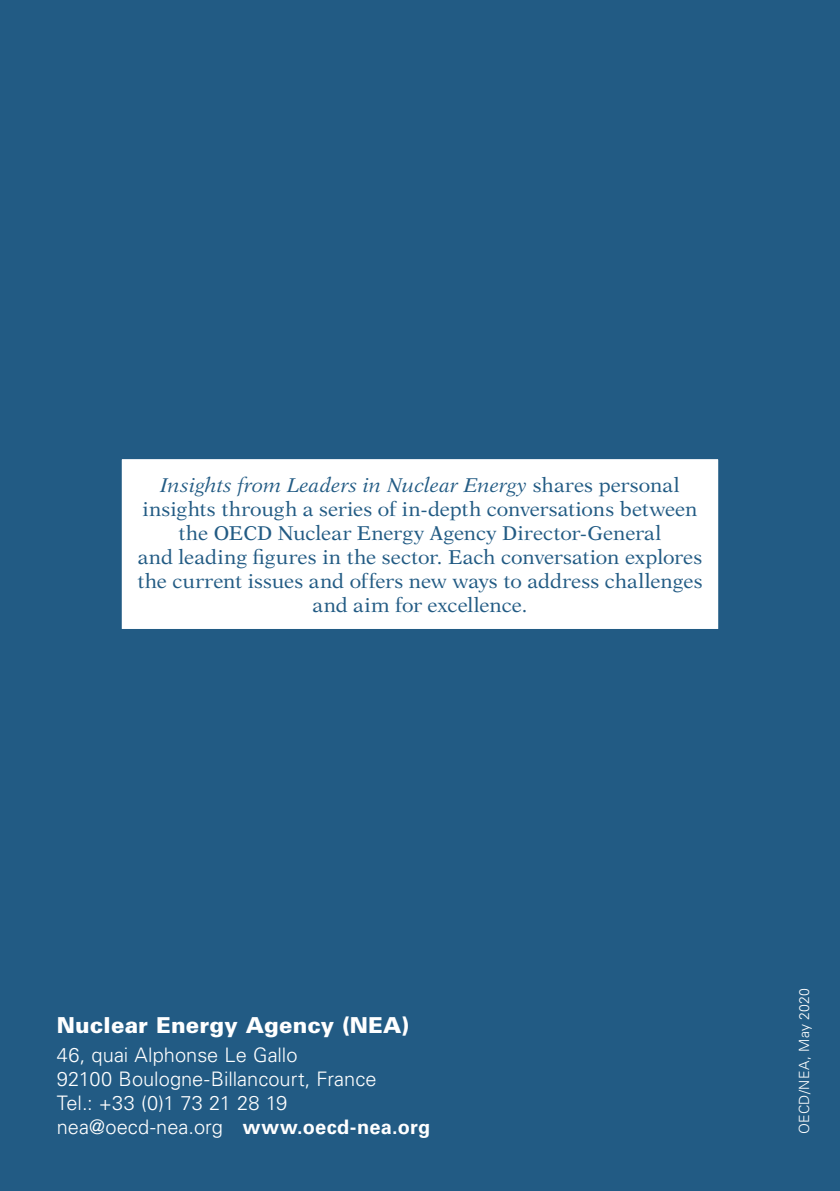
<style>
.page{position:relative;width:840px;height:1191px;background:#fff}
.page>*{position:absolute;margin:0;border:0;box-sizing:border-box;transform-origin:0 0}
.Normal_e{font:900 22px "Univers LT Std";letter-spacing:.005em;color:#fff}
.t1{font:20px/24px "New Aster LT Std";color:#225b84;text-align:center}
.Normal_e-2{font:300 20px/24px "Univers LT Std";color:#fff}
.légende_à_gauche{font:300 14px "Univers LT Std";letter-spacing:.025em;color:#fff}
.s1{font-style:italic}
.s2{font-weight:700}
</style>
<div class="page">
<div style="left:0;top:0;width:839px;height:1191px;background:#225b84"></div>
<div style="left:114px;top:451px;width:611px;height:186px;background:#fff;border:8px solid #225b84"></div>
<p class="t1" style="left:137px;top:473px;width:566px"><span class="s1">Insights from Leaders in Nuclear Energy</span> shares personal insights through a series of in-depth conversations between the OECD Nuclear Energy Agency Director-General<br>and leading figures in the sector. Each conversation explores the current issues and offers new ways to address challenges and aim for excellence.</p>
<p class="Normal_e" style="left:57px;top:1010px;width:353px">Nuclear Energy Agency (NEA)</p>
<p class="Normal_e-2" style="left:57px;top:1043px;width:321px">46, quai Alphonse Le Gallo<br>92100 Boulogne-Billancourt, France</p>
<p class="Normal_e-2" style="left:57px;top:1091px;width:232px">Tel.: +33 (0)1 73 21 28 19</p>
<p class="Normal_e-2" style="left:57px;top:1115px;width:375px">nea@oecd-nea.org <span class="s2">www.oecd-nea.org</span></p>
<p class="légende_à_gauche" style="left:795px;top:1134px;width:148px;rotate:-90deg">OECD/NEA, May 2020</p>
</div>
